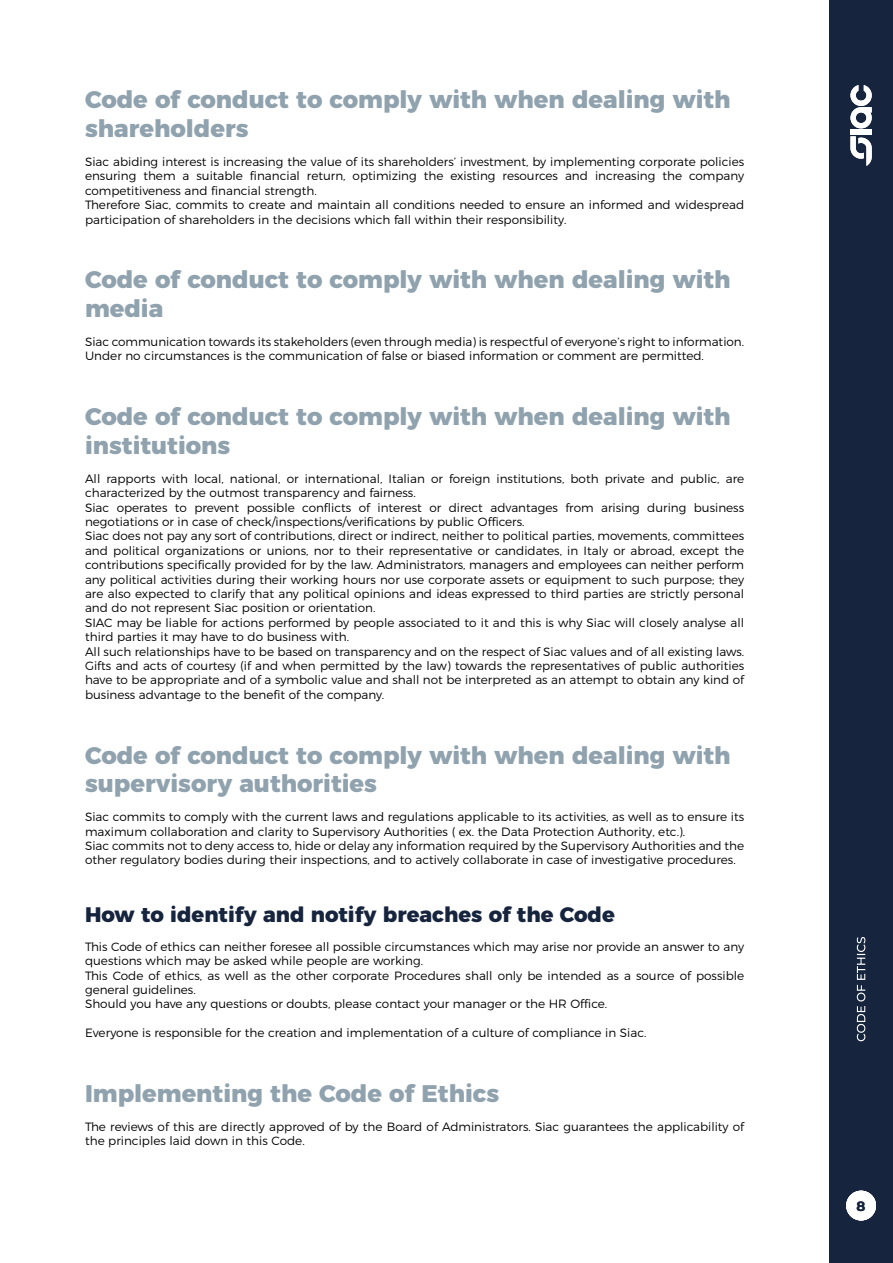
<style>
.page{position:relative;width:893px;height:1263px;background:#fff}
.page>*{position:absolute;margin:0;border:0;box-sizing:border-box;transform-origin:0 0}
.t1{font:800 24px/28.8px "Montserrat";color:#8fa2ae}
.t2{font:800 21px "Montserrat";color:#16243d}
.t3{font:700 13.5px "Montserrat";color:#16243d}
.t4{font:300 12px/14.4px "Montserrat";color:#000}
</style>
<div class="page">
<div style="left:829px;top:0;width:64px;height:1263px;background:#16243d"></div>
<div style="left:850px;top:130px;width:22px;height:5px;background:#fff"></div>
<svg style="left:850px;top:85px;width:22px;height:43px"></svg>
<svg style="left:850px;top:136px;width:22px;height:30px"></svg>
<div style="left:846px;top:1191px;width:30px;height:29px;background:#fff;border-radius:50%"></div>
<svg style="left:857px;top:937px;width:8px;height:104px"></svg>
<h1 class="t1" style="left:85px;top:83px;width:647px">Code of conduct to comply with when dealing with shareholders</h1>
<p class="t4" style="left:85px;top:153px;width:661px">Siac abiding interest is increasing the value of its shareholders’ investment, by implementing corporate policies ensuring them a suitable financial return, optimizing the existing resources and increasing the company competitiveness and financial strength.<br>Therefore Siac, commits to create and maintain all conditions needed to ensure an informed and widespread participation of shareholders in the decisions which fall within their responsibility.</p>
<h1 class="t1" style="left:85px;top:263px;width:647px">Code of conduct to comply with when dealing with media</h1>
<p class="t4" style="left:85px;top:333px;width:661px">Siac communication towards its stakeholders (even through media) is respectful of everyone’s right to information.<br>Under no circumstances is the communication of false or biased information or comment are permitted.</p>
<h1 class="t1" style="left:85px;top:400px;width:647px">Code of conduct to comply with when dealing with institutions</h1>
<p class="t4" style="left:85px;top:470px;width:661px">All rapports with local, national, or international, Italian or foreign institutions, both private and public, are characterized by the outmost transparency and fairness.<br>Siac operates to prevent possible conflicts of interest or direct advantages from arising during business negotiations or in case of check/inspections/verifications by public Officers.<br>Siac does not pay any sort of contributions, direct or indirect, neither to political parties, movements, committees and political organizations or unions, nor to their representative or candidates, in Italy or abroad, except the contributions specifically provided for by the law. Administrators, managers and employees can neither perform any political activities during their working hours nor use corporate assets or equipment to such purpose; they are also expected to clarify that any political opinions and ideas expressed to third parties are strictly personal and do not represent Siac position or orientation.<br>SIAC may be liable for actions performed by people associated to it and this is why Siac will closely analyse all third parties it may have to do business with.<br>All such relationships have to be based on transparency and on the respect of Siac values and of all existing laws.<br>Gifts and acts of courtesy (if and when permitted by the law) towards the representatives of public authorities have to be appropriate and of a symbolic value and shall not be interpreted as an attempt to obtain any kind of business advantage to the benefit of the company.</p>
<h1 class="t1" style="left:85px;top:739px;width:647px">Code of conduct to comply with when dealing with supervisory authorities</h1>
<p class="t4" style="left:85px;top:809px;width:661px">Siac commits to comply with the current laws and regulations applicable to its activities, as well as to ensure its maximum collaboration and clarity to Supervisory Authorities ( ex. the Data Protection Authority, etc.).<br>Siac commits not to deny access to, hide or delay any information required by the Supervisory Authorities and the other regulatory bodies during their inspections, and to actively collaborate in case of investigative procedures.</p>
<h2 class="t2" style="left:85px;top:897px;width:531px">How to identify and notify breaches of the Code</h2>
<p class="t4" style="left:85px;top:938px;width:661px">This Code of ethics can neither foresee all possible circumstances which may arise nor provide an answer to any questions which may be asked while people are working.<br>This Code of ethics, as well as the other corporate Procedures shall only be intended as a source of possible general guidelines.<br>Should you have any questions or doubts, please contact your manager or the HR Office.</p>
<p class="t4" style="left:85px;top:1025px;width:563px">Everyone is responsible for the creation and implementation of a culture of compliance in Siac.</p>
<h1 class="t1" style="left:85px;top:1077px;width:416px">Implementing the Code of Ethics</h1>
<p class="t4" style="left:85px;top:1118px;width:661px">The reviews of this are directly approved of by the Board of Administrators. Siac guarantees the applicability of the principles laid down in this Code.</p>
<p class="t3" style="left:857px;top:1196px;width:10px">8</p>
</div>
